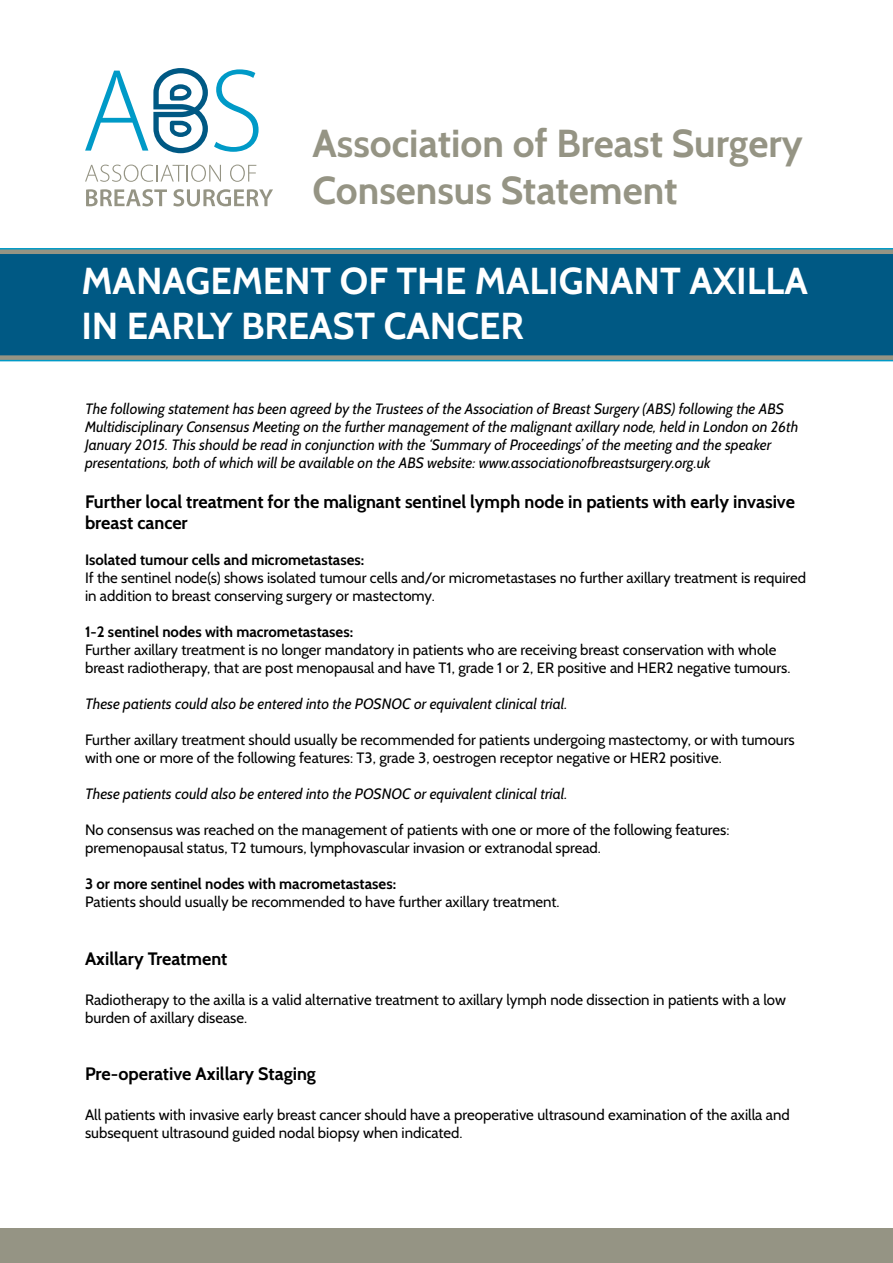
<style>
.page{position:relative;width:893px;height:1263px;background:#fff}
.page>*{position:absolute;margin:0;border:0;box-sizing:border-box;transform-origin:0 0}
.t1{font:700 39px/46.8px "Cabin";color:#959484}
.t2{font:700 37.5px/45px "Cabin";color:#fff}
.t3{font:700 18px/21.6px "Cabin";color:#000}
.t4{font:15px/18px "Cabin";color:#000}
.t5{font:italic 15px/18px "Cabin";color:#000}
.t6{font:700 15px "Cabin";color:#000}
</style>
<div class="page">
<svg style="left:0;top:248px;width:893px;height:113px;background:#0b5f85"></svg>
<svg style="left:214px;top:69px;width:45px;height:83px"></svg>
<svg style="left:85px;top:165px;width:136px;height:17px"></svg>
<svg style="left:230px;top:165px;width:26px;height:17px"></svg>
<svg style="left:86px;top:189px;width:81px;height:17px"></svg>
<svg style="left:173px;top:189px;width:100px;height:17px"></svg>
<svg style="left:85px;top:68px;width:123px;height:85px"></svg>
<div style="left:0;top:1228px;width:893px;height:35px;background:#959484"></div>
<h1 class="t1" style="left:313px;top:120px;width:492px">Association of Breast Surgery<br>Consensus Statement</h1>
<h2 class="t2" style="left:81px;top:258px;width:723px">Management of the Malignant Axilla in Early Breast</h2>
<h2 class="t2" style="left:384px;top:303px;width:142px">Cancer</h2>
<p class="t5" style="left:85px;top:400px;width:715px">The following statement has been agreed by the Trustees of the Association of Breast Surgery (ABS) following the ABS Multidisciplinary Consensus Meeting on the further management of the malignant axillary node, held in London on 26th January 2015. This should be read in conjunction with the ‘Summary of Proceedings’ of the meeting and the speaker presentations, both of which will be available on the ABS website: www.associationofbreastsurgery.org.uk</p>
<p class="t3" style="left:85px;top:491px;width:711px">Further local treatment for the malignant sentinel lymph node in patients with early invasive breast cancer</p>
<p class="t6" style="left:85px;top:551px;width:281px">Isolated tumour cells and micrometastases:</p>
<p class="t4" style="left:85px;top:569px;width:723px">If the sentinel node(s) shows isolated tumour cells and/or micrometastases no further axillary treatment is required in addition to breast conserving surgery or mastectomy.</p>
<p class="t6" style="left:85px;top:623px;width:270px">1-2 sentinel nodes with macrometastases:</p>
<p class="t4" style="left:85px;top:641px;width:707px">Further axillary treatment is no longer mandatory in patients who are receiving breast conservation with whole breast radiotherapy, that are post menopausal and have T1, grade 1 or 2, ER positive and HER2 negative tumours.</p>
<p class="t5" style="left:85px;top:695px;width:484px">These patients could also be entered into the POSNOC or equivalent clinical trial.</p>
<p class="t4" style="left:85px;top:731px;width:711px">Further axillary treatment should usually be recommended for patients undergoing mastectomy, or with tumours with one or more of the following features: T3, grade 3, oestrogen receptor negative or HER2 positive.</p>
<p class="t5" style="left:85px;top:785px;width:484px">These patients could also be entered into the POSNOC or equivalent clinical trial.</p>
<p class="t4" style="left:85px;top:821px;width:646px">No consensus was reached on the management of patients with one or more of the following features: premenopausal status, T2 tumours, lymphovascular invasion or extranodal spread.</p>
<p class="t6" style="left:85px;top:875px;width:313px">3 or more sentinel nodes with macrometastases:</p>
<p class="t4" style="left:85px;top:893px;width:476px">Patients should usually be recommended to have further axillary treatment.</p>
<p class="t3" style="left:85px;top:948px;width:144px">Axillary Treatment</p>
<p class="t4" style="left:85px;top:990px;width:702px">Radiotherapy to the axilla is a valid alternative treatment to axillary lymph node dissection in patients with a low burden of axillary disease.</p>
<p class="t3" style="left:85px;top:1063px;width:232px">Pre-operative Axillary Staging</p>
<p class="t4" style="left:85px;top:1105px;width:706px">All patients with invasive early breast cancer should have a preoperative ultrasound examination of the axilla and subsequent ultrasound guided nodal biopsy when indicated.</p>
</div>
